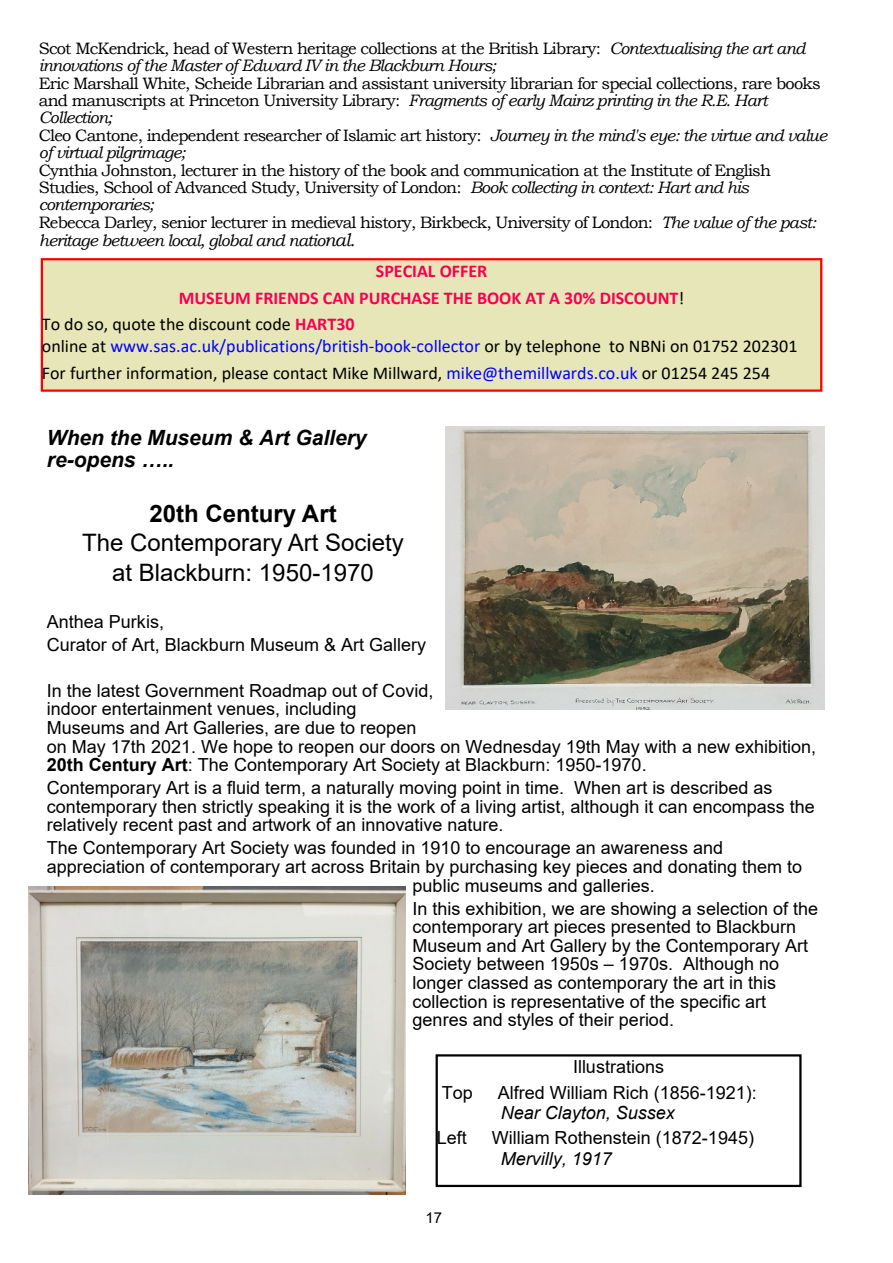
<style>
.page{position:relative;width:893px;height:1263px;background:#fff}
.page>*{position:absolute;margin:0;border:0;box-sizing:border-box;transform-origin:0 0}
.t1{font:24px/29.2px "Arial";color:#000;text-align:center}
.t2{font:700 24px "Arial";color:#000}
.t3{font:italic 700 21px/21.6px "Arial";color:#000}
.t4{font:18px/18.6px "Arial";color:#000}
.t5{font:18px/26.5px "Calibri";color:#000}
.t6{font:700 18px "Calibri";color:#f70051}
.t7{font:italic 18px "Arial";color:#000}
.t8{font:16.5px/17.4px "Bookman Old Style";letter-spacing:-.045em;color:#000}
.t9{font:italic 16.5px/17.1px "Bookman Old Style";letter-spacing:-.045em;color:#000}
.t10{font:15px "Arial";color:#000}
.s1{font-style:normal}
.s2{font-style:italic}
.s3{font-style:italic;font-size:18px}
.s4{font-weight:400;color:#000}
.s5{font-weight:700;color:#f70051}
.s6{color:#00f}
.s7{font-weight:700}
</style>
<div class="page">
<img style="left:28px;top:886px;width:378px;height:309px">
<div style="left:436px;top:1054px;width:366px;height:133px;border:2px solid #000"></div>
<div style="left:42px;top:259px;width:779px;height:132px;background:#e6e6b8"></div>
<div style="left:41px;top:258px;width:781px;height:134px;border:2px solid #f00"></div>
<img style="left:446px;top:426px;width:378px;height:284px">
<p class="t9" style="left:39px;top:41px;width:768px"><span class="s1">Scot McKendrick, head of Western heritage collections at the British Library:</span> Contextualising the art and innovations of the Master of Edward IV in the Blackburn Hours;</p>
<p class="t8" style="left:39px;top:76px;width:790px">Eric Marshall White, Scheide Librarian and assistant university librarian for special collections, rare books and manuscripts at Princeton University Library: <span class="s2">Fragments of early Mainz printing in the R.E. Hart Collection;<br></span>Cleo Cantone, independent researcher of Islamic art history: <span class="s2">Journey in the mind's eye: the virtue and value of virtual pilgrimage;</span></p>
<p class="t8" style="left:39px;top:163px;width:779px">Cynthia Johnston, lecturer in the history of the book and communication at the Institute of English Studies, School of Advanced Study, University of London: <span class="s2">Book collecting in context: Hart and his contemporaries;<br></span>Rebecca Darley, senior lecturer in medieval history, Birkbeck, University of London: <span class="s2">The value of the past: heritage between local, global and natio</span><span class="s3">nal.</span></p>
<p class="t6" style="left:376px;top:264px;width:113px">SPECIAL OFFER</p>
<p class="t6" style="left:179px;top:290px;width:507px">MUSEUM FRIENDS CAN PURCHASE THE BOOK AT A 30% DISCOUNT<span class="s4">!</span></p>
<p class="t5" style="left:42px;top:312px;width:314px">To do so, quote the discount code <span class="s5">HART30</span></p>
<p class="t5" style="left:42px;top:334px;width:757px">online at <span class="s6">www.sas.ac.uk/publications/british-book-collector</span> or by telephone to NBNi on 01752 202301<br>For further information, please contact Mike Millward, <span class="s6">mike@themillwards.co.uk</span> or 01254 245 254</p>
<p class="t3" style="left:47px;top:429px;width:321px">When the Museum &amp; Art Gallery re-opens …..</p>
<h1 class="t2" style="left:149px;top:505px;width:189px">20th Century Art</h1>
<h1 class="t1" style="left:82px;top:531px;width:323px">The Contemporary Art Society at Blackburn: 1950-1970</h1>
<p class="t4" style="left:47px;top:611px;width:381px;line-height:23.1px">Anthea Purkis,<br>Curator of Art, Blackburn Museum &amp; Art Gallery</p>
<p class="t4" style="left:47px;top:683px;width:771px">In the latest Government Roadmap out of Covid,<br>indoor entertainment venues, including<br>Museums and Art Galleries, are due to reopen<br>on May 17th 2021. We hope to reopen our doors on Wednesday 19th May with a new exhibition, <span class="s7">20th Century Art</span>: The Contemporary Art Society at Blackburn: 1950-1970.</p>
<p class="t4" style="left:47px;top:780px;width:770px">Contemporary Art is a fluid term, a naturally moving point in time. When art is described as contemporary then strictly speaking it is the work of a living artist, although it can encompass the relatively recent past and artwork of an innovative nature.</p>
<p class="t4" style="left:47px;top:840px;width:678px">The Contemporary Art Society was founded in 1910 to encourage an awareness and</p>
<p class="t4" style="left:47px;top:859px;width:757px">appreciation of contemporary art across Britain by purchasing key pieces and donating them to</p>
<p class="t4" style="left:413px;top:878px;width:244px">public museums and galleries.</p>
<p class="t4" style="left:413px;top:901px;width:407px">In this exhibition, we are showing a selection of the contemporary art pieces presented to Blackburn Museum and Art Gallery by the Contemporary Art Society between 1950s – 1970s. Although no longer classed as contemporary the art in this collection is representative of the specific art genres and styles of their period.</p>
<p class="t4" style="left:573px;top:1059px;width:93px">Illustrations</p>
<p class="t4" style="left:442px;top:1084px;width:33px">Top</p>
<p class="t4" style="left:498px;top:1084px;width:261px">Alfred William Rich (1856-1921):</p>
<p class="t7" style="left:501px;top:1106px;width:176px">Near Clayton, Sussex</p>
<p class="t4" style="left:437px;top:1130px;width:32px">Left</p>
<p class="t4" style="left:492px;top:1130px;width:264px">William Rothenstein (1872-1945)</p>
<p class="t7" style="left:501px;top:1152px;width:113px">Mervilly, 1917</p>
<p class="t10" style="left:426px;top:1212px;width:18px">17</p>
</div>
